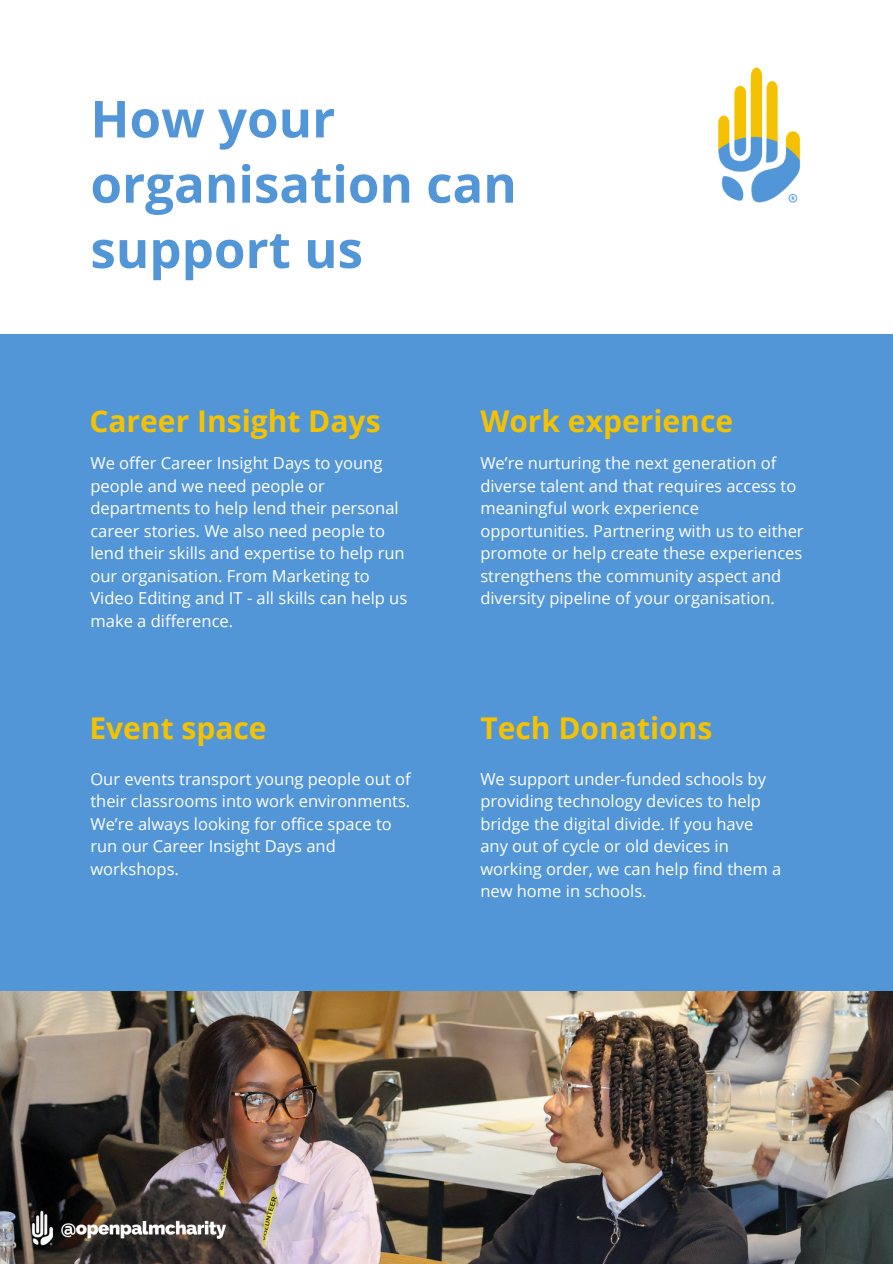
<style>
.page{position:relative;width:893px;height:1264px;background:#fff}
.page>*{position:absolute;margin:0;border:0;box-sizing:border-box;transform-origin:0 0}
.t1{font:700 51px/65.2px "Open Sans";color:#5396d8}
.t2{font:700 30px "Open Sans";color:#f4c200}
.t3{font:16.5px/22.5px "Open Sans";color:#fff}
</style>
<div class="page">
<div style="left:0;top:334px;width:892px;height:665px;background:#5396d8"></div>
<img style="left:0;top:991px;width:892px;height:272px">
<img style="left:0;top:1199px;width:251px;height:63px">
<img style="left:718px;top:67px;width:83px;height:136px">
<p class="t1" style="left:90px;top:85px;width:428px">How your organisation can support us</p>
<h2 class="t2" style="left:89px;top:400px;width:293px">Career Insight Days</h2>
<p class="t3" style="left:90px;top:451px;width:318px">We offer Career Insight Days to young people and we need people or departments to help lend their personal career stories. We also need people to lend their skills and expertise to help run our organisation. From Marketing to Video Editing and IT - all skills can help us make a difference.</p>
<h2 class="t2" style="left:480px;top:400px;width:254px">Work experience</h2>
<p class="t3" style="left:480px;top:451px;width:325px">We’re nurturing the next generation of diverse talent and that requires access to meaningful work experience opportunities. Partnering with us to either promote or help create these experiences strengthens the community aspect and diversity pipeline of your organisation.</p>
<h2 class="t2" style="left:89px;top:707px;width:179px">Event space</h2>
<p class="t2" style="left:480px;top:707px;width:233px">Tech Donations</p>
<h2 class="t3" style="left:90px;top:767px;width:322px">Our events transport young people out of their classrooms into work environments.<br>We’re always looking for office space to run our Career Insight Days and workshops.</h2>
<p class="t3" style="left:480px;top:767px;width:302px">We support under-funded schools by providing technology devices to help bridge the digital divide. If you have any out of cycle or old devices in working order, we can help find them a new home in schools.</p>
</div>
